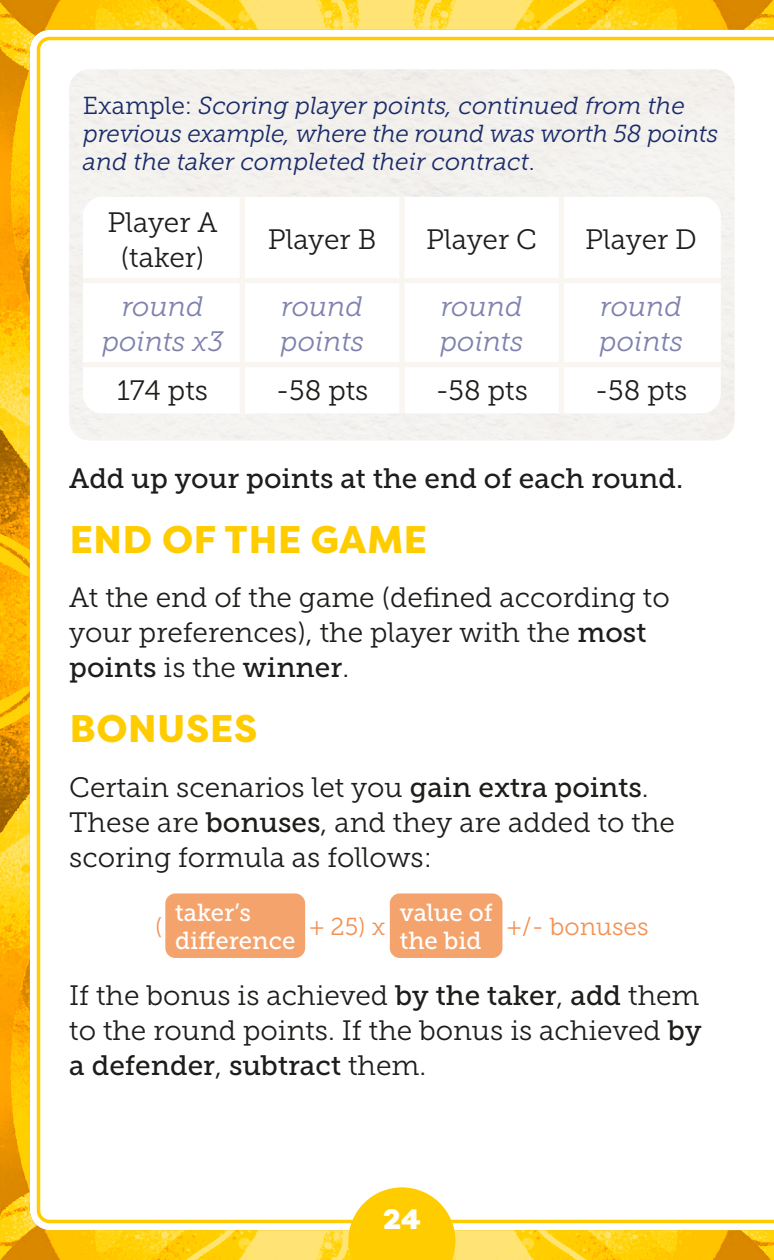
<style>
.page{position:relative;width:774px;height:1260px;background:#fff}
.page>*{position:absolute;margin:0;border:0;box-sizing:border-box;transform-origin:0 0}
.t1{font:800 38.5px "Filson Pro";letter-spacing:.02em;color:#fc0}
.t2{font:28px/35px "Museo Slab 300";color:#1d1d1b}
.t3{font:28px "Museo Slab 500";color:#1d1d1b}
.t4{font:italic 28px/35px "Museo Slab 300";letter-spacing:-.005em;color:#7f81ad}
.t5{font:900 28px "Filson Pro";color:#fff}
.t6{font:italic 24.5px/28px "Museo Slab 300";letter-spacing:-.005em;color:#192b68}
.t7{font:24.5px/28px "Museo Slab 500";color:#fff}
.t8{font:24.5px "Museo Slab 300";color:#f39154}
.s1{font-style:normal}
.s2{font-family:"Museo Slab 500"}
.s3{font-family:"Museo Slab 300"}
</style>
<div class="page">
<img style="left:0;top:0;width:774px;height:1260px">
<svg style="left:348px;top:1187px;width:107px;height:73px;background:#fed428"></svg>
<div style="left:69px;top:69px;width:665px;height:371px;background:#f3f1ee"></div>
<svg style="left:83px;top:197px;width:638px;height:217px"></svg>
<div style="left:240px;top:197px;width:5px;height:81px;background:#f9f5f1"></div>
<div style="left:399px;top:197px;width:5px;height:81px;background:#f9f5f1"></div>
<div style="left:559px;top:197px;width:5px;height:81px;background:#f9f5f1"></div>
<div style="left:83px;top:278px;width:159px;height:5px;background:#f9f5f1"></div>
<div style="left:242px;top:278px;width:160px;height:5px;background:#f9f5f1"></div>
<div style="left:240px;top:283px;width:5px;height:79px;background:#f9f5f1"></div>
<div style="left:402px;top:278px;width:159px;height:5px;background:#f9f5f1"></div>
<div style="left:399px;top:283px;width:5px;height:79px;background:#f9f5f1"></div>
<div style="left:561px;top:278px;width:160px;height:5px;background:#f9f5f1"></div>
<div style="left:559px;top:283px;width:5px;height:79px;background:#f9f5f1"></div>
<div style="left:83px;top:362px;width:159px;height:5px;background:#f9f5f1"></div>
<div style="left:242px;top:362px;width:160px;height:5px;background:#f9f5f1"></div>
<div style="left:240px;top:367px;width:5px;height:47px;background:#f9f5f1"></div>
<div style="left:402px;top:362px;width:159px;height:5px;background:#f9f5f1"></div>
<div style="left:399px;top:367px;width:5px;height:47px;background:#f9f5f1"></div>
<div style="left:561px;top:362px;width:160px;height:5px;background:#f9f5f1"></div>
<div style="left:559px;top:367px;width:5px;height:47px;background:#f9f5f1"></div>
<div style="left:165px;top:893px;width:140px;height:65px;background:#f5a36c;border-radius:10px"></div>
<div style="left:390px;top:893px;width:112px;height:65px;background:#f5a36c;border-radius:10px"></div>
<p class="t6" style="left:83px;top:92px;width:637px"><span class="s1">Example:</span> Scoring player points, continued from the previous example, where the round was worth 58 points and the taker completed their contract<span class="s1">.</span></p>
<p class="t2" style="left:108px;top:205px;width:112px;text-align:center">Player A (taker)</p>
<p class="t2" style="left:268px;top:222px;width:110px">Player B</p>
<p class="t2" style="left:426px;top:222px;width:112px">Player C</p>
<p class="t2" style="left:585px;top:222px;width:113px">Player D</p>
<p class="t4" style="left:102px;top:289px;width:123px;text-align:center">round points x3</p>
<p class="t4" style="left:280px;top:289px;width:85px">round points</p>
<p class="t4" style="left:440px;top:289px;width:85px">round points</p>
<p class="t4" style="left:599px;top:289px;width:85px">round points</p>
<p class="t2" style="left:117px;top:373px;width:92px">174 pts</p>
<p class="t2" style="left:276px;top:373px;width:94px">-58 pts</p>
<p class="t2" style="left:435px;top:373px;width:94px">-58 pts</p>
<p class="t2" style="left:595px;top:373px;width:94px">-58 pts</p>
<p class="t3" style="left:69px;top:462px;width:615px">Add up your points at the end of each round.</p>
<h1 class="t1" style="left:70px;top:515px;width:359px">END OF THE GAME</h1>
<p class="t2" style="left:69px;top:580px;width:602px">At the end of the game (defined according to your preferences), the player with the <span class="s2">most</span></p>
<p class="t3" style="left:69px;top:652px;width:281px">points <span class="s3">is the</span> winner<span class="s3">.</span></p>
<h1 class="t1" style="left:70px;top:705px;width:189px">BONUSES</h1>
<p class="t2" style="left:69px;top:770px;width:607px">Certain scenarios let you <span class="s2">gain extra points</span>.<br>These are <span class="s2">bonuses</span>, and they are added to the scoring formula as follows:</p>
<p class="t7" style="left:175px;top:899px;width:122px">taker’s difference</p>
<p class="t7" style="left:400px;top:899px;width:95px">value of the bid</p>
<p class="t8" style="left:155px;top:913px;width:9px">(</p>
<p class="t8" style="left:310px;top:913px;width:77px">+ 25) x</p>
<p class="t8" style="left:507px;top:913px;width:143px">+/- bonuses</p>
<p class="t2" style="left:69px;top:979px;width:634px">If the bonus is achieved <span class="s2">by the taker</span>, <span class="s2">add</span> them to the round points. If the bonus is achieved <span class="s2">by</span></p>
<p class="t3" style="left:69px;top:1050px;width:358px">a defender<span class="s3">,</span> subtract <span class="s3">them.</span></p>
<p class="t5" style="left:383px;top:1202px;width:39px">24</p>
</div>
